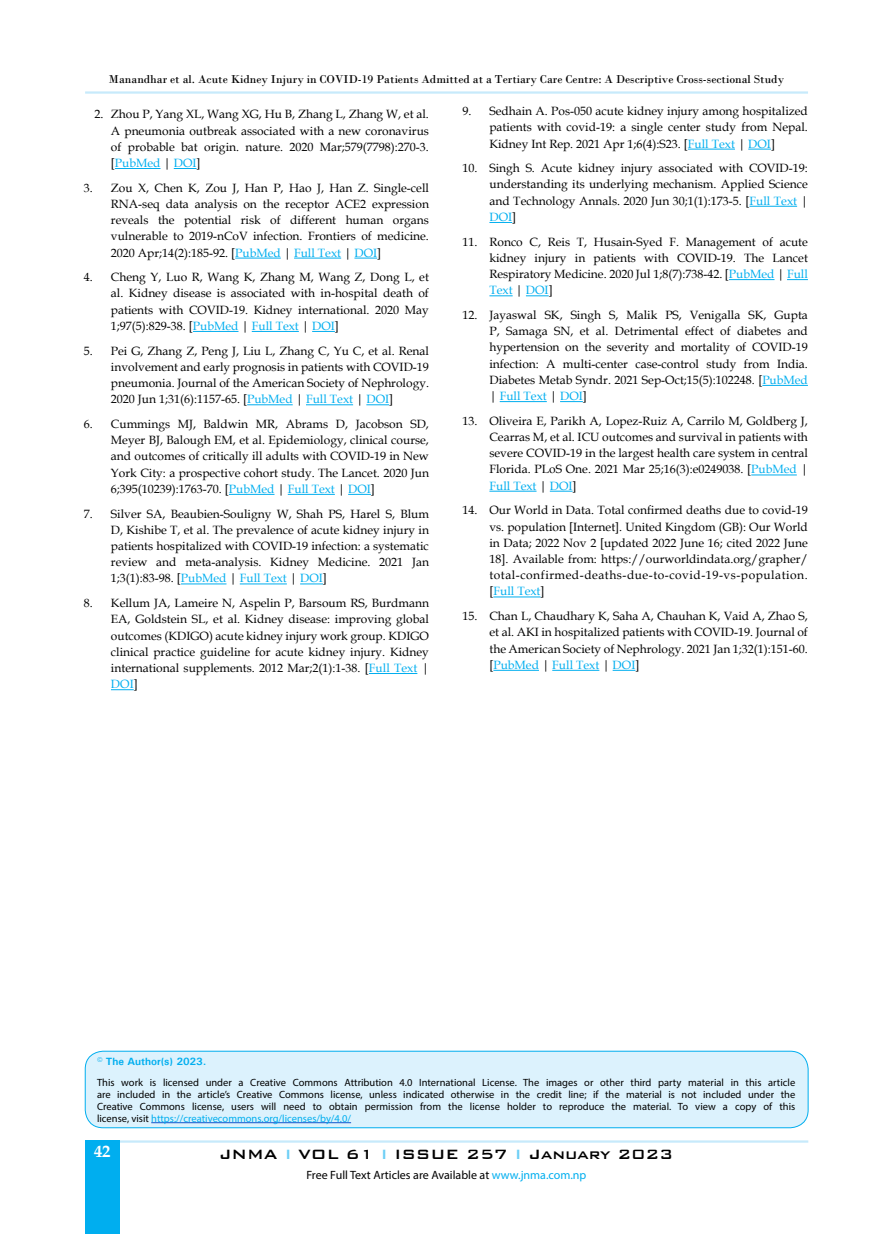
<style>
.page{position:relative;width:893px;height:1234px;background:#fff}
.page>*{position:absolute;margin:0;border:0;box-sizing:border-box;transform-origin:0 0}
.t1{font:500 18px "Bank Gothic BT";color:#000}
.t2{font:700 16.5px "Book Antiqua";color:#fff}
.t3{font:12px/16.2px "Book Antiqua";color:#000;text-align:justify}
.t4{font:12px "Bodoni";color:#000}
.t5{font:12px "Myriad Pro";color:#000}
.t6{font:10.5px/12px "Myriad Pro";color:#000;text-align:justify}
.t7{font:700 10.5px "Univers";color:#00aeef}
.s1{color:#00aeef}
.s2{color:#6dcff6}
</style>
<div class="page">
<hr style="left:85px;top:91px;width:723px;height:3px;background:#c7eafb">
<hr style="left:85px;top:1140px;width:723px;height:2px;background:#c7eafb">
<div style="left:85px;top:1140px;width:35px;height:93px;background:#00aeef"></div>
<div style="left:85px;top:1050px;width:723px;height:77px;background:#dcf2fd;border-radius:18px"></div>
<div style="left:85px;top:1050px;width:723px;height:77px;border:1px solid #00aeef;border-radius:18px"></div>
<hr style="left:151px;top:1122px;width:200px;height:1px;background:#15c">
<hr style="left:115px;top:168px;width:45px;height:1px;background:#00aeef">
<svg style="left:174px;top:168px;width:23px;height:1px"></svg>
<hr style="left:235px;top:258px;width:46px;height:1px;background:#00aeef">
<hr style="left:294px;top:258px;width:47px;height:1px;background:#00aeef">
<svg style="left:354px;top:258px;width:23px;height:1px"></svg>
<hr style="left:193px;top:331px;width:45px;height:1px;background:#00aeef">
<hr style="left:252px;top:331px;width:47px;height:1px;background:#00aeef">
<svg style="left:312px;top:331px;width:23px;height:1px"></svg>
<hr style="left:247px;top:404px;width:46px;height:1px;background:#00aeef">
<hr style="left:306px;top:404px;width:47px;height:1px;background:#00aeef">
<svg style="left:366px;top:404px;width:23px;height:1px"></svg>
<hr style="left:229px;top:494px;width:45px;height:1px;background:#00aeef">
<hr style="left:288px;top:494px;width:47px;height:1px;background:#00aeef">
<svg style="left:348px;top:494px;width:23px;height:1px"></svg>
<hr style="left:181px;top:583px;width:45px;height:1px;background:#00aeef">
<hr style="left:240px;top:583px;width:47px;height:1px;background:#00aeef">
<svg style="left:300px;top:583px;width:23px;height:1px"></svg>
<hr style="left:369px;top:673px;width:48px;height:1px;background:#00aeef">
<svg style="left:111px;top:689px;width:23px;height:1px"></svg>
<hr style="left:688px;top:149px;width:47px;height:1px;background:#00aeef">
<svg style="left:748px;top:149px;width:23px;height:1px"></svg>
<hr style="left:749px;top:206px;width:48px;height:1px;background:#00aeef">
<svg style="left:489px;top:222px;width:23px;height:1px"></svg>
<hr style="left:729px;top:279px;width:45px;height:1px;background:#00aeef">
<svg style="left:787px;top:279px;width:21px;height:1px"></svg>
<svg style="left:489px;top:295px;width:24px;height:1px"></svg>
<svg style="left:526px;top:295px;width:23px;height:1px"></svg>
<hr style="left:762px;top:385px;width:46px;height:1px;background:#00aeef">
<hr style="left:500px;top:401px;width:47px;height:1px;background:#00aeef">
<svg style="left:560px;top:401px;width:23px;height:1px"></svg>
<hr style="left:751px;top:474px;width:46px;height:1px;background:#00aeef">
<hr style="left:489px;top:490px;width:48px;height:1px;background:#00aeef">
<svg style="left:550px;top:490px;width:23px;height:1px"></svg>
<hr style="left:493px;top:596px;width:48px;height:1px;background:#00aeef">
<hr style="left:493px;top:669px;width:46px;height:1px;background:#00aeef">
<hr style="left:552px;top:669px;width:47px;height:1px;background:#00aeef">
<svg style="left:613px;top:669px;width:22px;height:1px"></svg>
<p class="t4" style="left:109px;top:72px;width:677px">Manandhar et al. Acute Kidney Injury in COVID-19 Patients Admitted at a Tertiary Care Centre: A Descriptive Cross-sectional Study</p>
<p class="t3" style="left:111px;top:106px;width:320px;text-indent:-16px">2. Zhou P, Yang XL, Wang XG, Hu B, Zhang L, Zhang W, et al.<br>A pneumonia outbreak associated with a new coronavirus of probable bat origin. nature. 2020 Mar;579(7798):270-3. [<span class="s1">PubMed</span> | <span class="s1">DOI</span>]</p>
<p class="t3" style="left:111px;top:179px;width:320px;text-indent:-27px">3. Zou X, Chen K, Zou J, Han P, Hao J, Han Z. Single-cell RNA-seq data analysis on the receptor ACE2 expression reveals the potential risk of different human organs vulnerable to 2019-nCoV infection. Frontiers of medicine.<br>2020 Apr;14(2):185-92. [<span class="s1">PubMed</span> | <span class="s1">Full Text</span> | <span class="s1">DOI</span>]</p>
<p class="t3" style="left:111px;top:269px;width:320px;text-indent:-27px">4. Cheng Y, Luo R, Wang K, Zhang M, Wang Z, Dong L, et al. Kidney disease is associated with in-hospital death of patients with COVID-19. Kidney international. 2020 May 1;97(5):829-38. [<span class="s1">PubMed</span> | <span class="s1">Full Text</span> | <span class="s1">DOI</span>]</p>
<p class="t3" style="left:111px;top:342px;width:320px;text-indent:-27px">5. Pei G, Zhang Z, Peng J, Liu L, Zhang C, Yu C, et al. Renal involvement and early prognosis in patients with COVID-19 pneumonia. Journal of the American Society of Nephrology.<br>2020 Jun 1;31(6):1157-65. [<span class="s1">PubMed</span> | <span class="s1">Full Text</span> | <span class="s1">DOI</span>]</p>
<p class="t3" style="left:111px;top:415px;width:320px;text-indent:-27px">6. Cummings MJ, Baldwin MR, Abrams D, Jacobson SD, Meyer BJ, Balough EM, et al. Epidemiology, clinical course, and outcomes of critically ill adults with COVID-19 in New York City: a prospective cohort study. The Lancet. 2020 Jun 6;395(10239):1763-70. [<span class="s1">PubMed</span> | <span class="s1">Full Text</span> | <span class="s1">DOI</span>]</p>
<p class="t3" style="left:111px;top:505px;width:320px;text-indent:-27px">7. Silver SA, Beaubien-Souligny W, Shah PS, Harel S, Blum D, Kishibe T, et al. The prevalence of acute kidney injury in patients hospitalized with COVID-19 infection: a systematic review and meta-analysis. Kidney Medicine. 2021 Jan 1;3(1):83-98. [<span class="s1">PubMed</span> | <span class="s1">Full Text</span> | <span class="s1">DOI</span>]</p>
<p class="t3" style="left:111px;top:594px;width:320px;text-indent:-27px">8. Kellum JA, Lameire N, Aspelin P, Barsoum RS, Burdmann EA, Goldstein SL, et al. Kidney disease: improving global outcomes (KDIGO) acute kidney injury work group. KDIGO clinical practice guideline for acute kidney injury. Kidney international supplements. 2012 Mar;2(1):1-38. [<span class="s1">Full Text</span> | <span class="s1">DOI</span>]</p>
<p class="t3" style="left:489px;top:103px;width:320px;text-indent:-27px">9. Sedhain A. Pos-050 acute kidney injury among hospitalized patients with covid-19: a single center study from Nepal.<br>Kidney Int Rep. 2021 Apr 1;6(4):S23. [<span class="s1">Full Text</span> | <span class="s1">DOI</span>]</p>
<p class="t3" style="left:489px;top:160px;width:320px;text-indent:-27px">10. Singh S. Acute kidney injury associated with COVID-19: understanding its underlying mechanism. Applied Science and Technology Annals. 2020 Jun 30;1(1):173-5. [<span class="s1">Full Text</span> | <span class="s1">DOI</span>]</p>
<p class="t3" style="left:489px;top:233px;width:320px;text-indent:-27px">11. Ronco C, Reis T, Husain-Syed F. Management of acute kidney injury in patients with COVID-19. The Lancet Respiratory Medicine. 2020 Jul 1;8(7):738-42. [<span class="s1">PubMed</span> | <span class="s1">Full Text</span> | <span class="s1">DOI</span>]</p>
<p class="t3" style="left:489px;top:306px;width:320px;text-indent:-27px">12. Jayaswal SK, Singh S, Malik PS, Venigalla SK, Gupta P, Samaga SN, et al. Detrimental effect of diabetes and hypertension on the severity and mortality of COVID-19 infection: A multi-center case-control study from India.<br>Diabetes Metab Syndr. 2021 Sep-Oct;15(5):102248. [<span class="s1">PubMed </span>| <span class="s1">Full Text</span> | <span class="s1">DOI</span>]</p>
<p class="t3" style="left:489px;top:412px;width:320px;text-indent:-27px">13. Oliveira E, Parikh A, Lopez-Ruiz A, Carrilo M, Goldberg J, Cearras M, et al. ICU outcomes and survival in patients with severe COVID-19 in the largest health care system in central Florida. PLoS One. 2021 Mar 25;16(3):e0249038. [<span class="s1">PubMed</span> | <span class="s1">Full Text</span> | <span class="s1">DOI</span>]</p>
<p class="t3" style="left:489px;top:502px;width:320px;text-indent:-27px">14. Our World in Data. Total confirmed deaths due to covid-19 vs. population [Internet]. United Kingdom (GB): Our World in Data; 2022 Nov 2 [updated 2022 June 16; cited 2022 June 18]. Available from: https://ourworldindata.org/grapher/ total-confirmed-deaths-due-to-covid-19-vs-population. [<span class="s1">Full Text</span>]</p>
<p class="t3" style="left:489px;top:607px;width:320px;text-indent:-27px">15. Chan L, Chaudhary K, Saha A, Chauhan K, Vaid A, Zhao S, et al. AKI in hospitalized patients with COVID-19. Journal of the American Society of Nephrology. 2021 Jan 1;32(1):151-60. [<span class="s1">PubMed</span> | <span class="s1">Full Text</span> | <span class="s1">DOI</span>]</p>
<p class="t7" style="left:97px;top:1054px;width:111px">© The Author(s) 2023.</p>
<p class="t6" style="left:97px;top:1075px;width:700px">This work is licensed under a Creative Commons Attribution 4.0 International License. The images or other third party material in this article are included in the article’s Creative Commons license, unless indicated otherwise in the credit line; if the material is not included under the Creative Commons license, users will need to obtain permission from the license holder to reproduce the material. To view a copy of this license, visit <span class="s1">https://creativecommons.org/licenses/by/4.0/</span></p>
<h2 class="t2" style="left:94px;top:1139px;width:18px">42</h2>
<h1 class="t1" style="left:220px;top:1143px;width:455px">JNMA <span class="s2">I</span> VOL 61 <span class="s2">I</span> ISSUE 257 <span class="s2">I</span> January 2023</h1>
<p class="t5" style="left:306px;top:1167px;width:281px">Free Full Text Articles are Available at <span class="s1">www.jnma.com.np</span></p>
</div>
